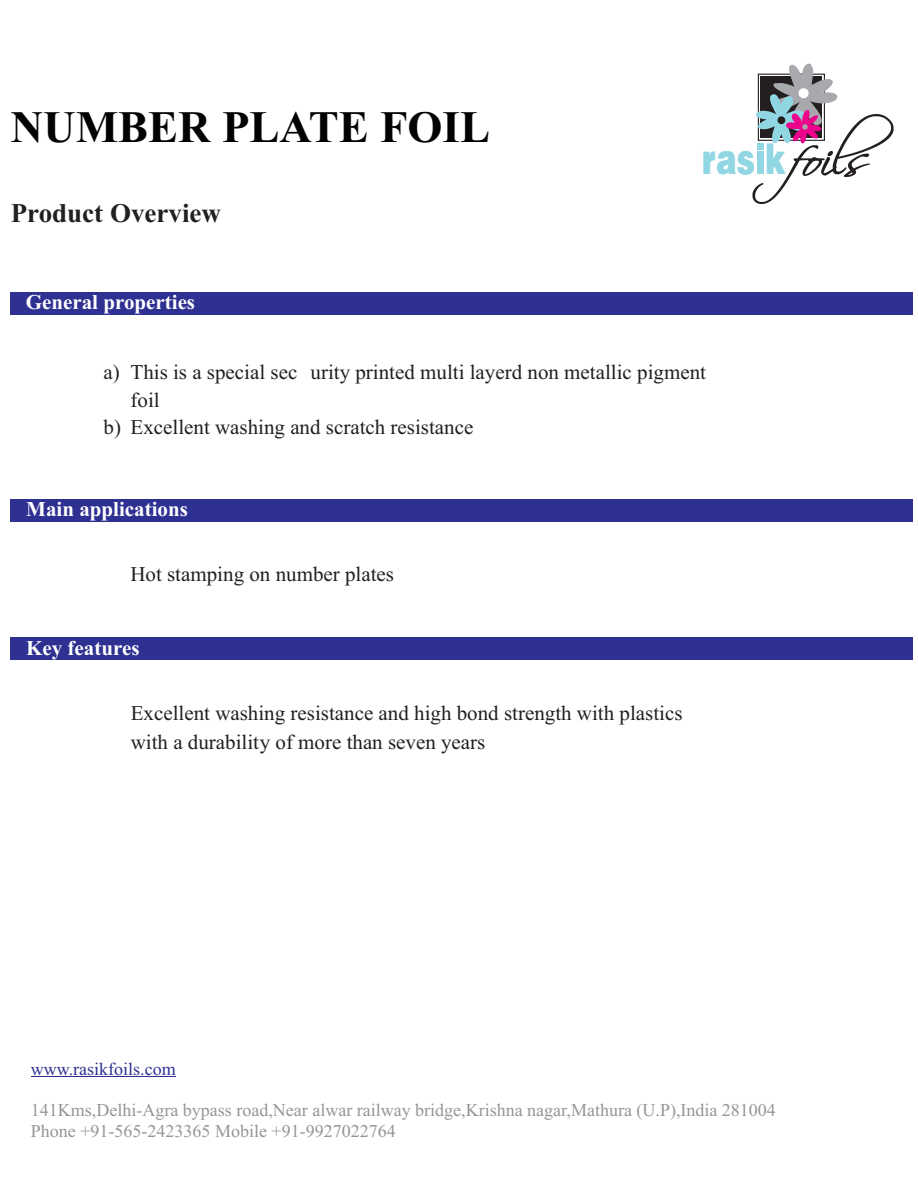
<style>
.page{position:relative;width:918px;height:1188px;background:#fff}
.page>*{position:absolute;margin:0;border:0;box-sizing:border-box;transform-origin:0 0}
.t1{font:900 47.25px "Helvetica";color:#91d6e3;scale:.72 1}
.t2{font:700 45px "Times New Roman";color:#010202}
.t3{font:700 27px "Times New Roman";color:#231f20}
.t4{font:21px/28.5px "Times New Roman";color:#231f20}
.t5{font:700 21px "Times New Roman";color:#fff}
.t6{font:18px/20.7px "Times New Roman";color:#939598}
.t7{font:18px "Times New Roman";color:#2e3092}
.s1{font-size:48.15px}
</style>
<div class="page">
<div style="left:10px;top:292px;width:903px;height:23px;background:#2e3092"></div>
<div style="left:10px;top:499px;width:903px;height:22px;background:#2e3092"></div>
<div style="left:10px;top:637px;width:903px;height:22px;background:#2e3092"></div>
<hr style="left:31px;top:1077px;width:145px;height:1px;background:#2e3092">
<svg style="left:753px;top:63px;width:141px;height:141px"></svg>
<h2 class="t2" style="left:11px;top:112px;width:481px">NUMBER PLATE FOIL</h2>
<p class="t3" style="left:11px;top:204px;width:212px">Product Overview</p>
<p class="t5" style="left:26px;top:295px;width:171px">General properties</p>
<h1 class="t1" style="left:702px;top:143px;width:118px">ra<span class="s1">s</span> k</h1>
<p class="t4" style="left:104px;top:360px;width:604px">a) This is a special sec urity printed multi layerd non metallic pigment</p>
<p class="t4" style="left:131px;top:388px;width:31px">foil</p>
<p class="t4" style="left:104px;top:415px;width:371px">b) Excellent washing and scratch resistance</p>
<p class="t5" style="left:26px;top:502px;width:163px">Main applications</p>
<p class="t4" style="left:130px;top:562px;width:265px">Hot stamping on number plates</p>
<p class="t5" style="left:26px;top:641px;width:115px">Key features</p>
<p class="t4" style="left:131px;top:701px;width:553px">Excellent washing resistance and high bond strength with plastics with a durability of more than seven years</p>
<p class="t7" style="left:31px;top:1062px;width:146px">www.rasikfoils.com</p>
<p class="t6" style="left:31px;top:1102px;width:747px">141Kms,Delhi-Agra bypass road,Near alwar railway bridge,Krishna nagar,Mathura (U.P),India 281004<br>Phone +91-565-2423365 Mobile +91-9927022764</p>
</div>
